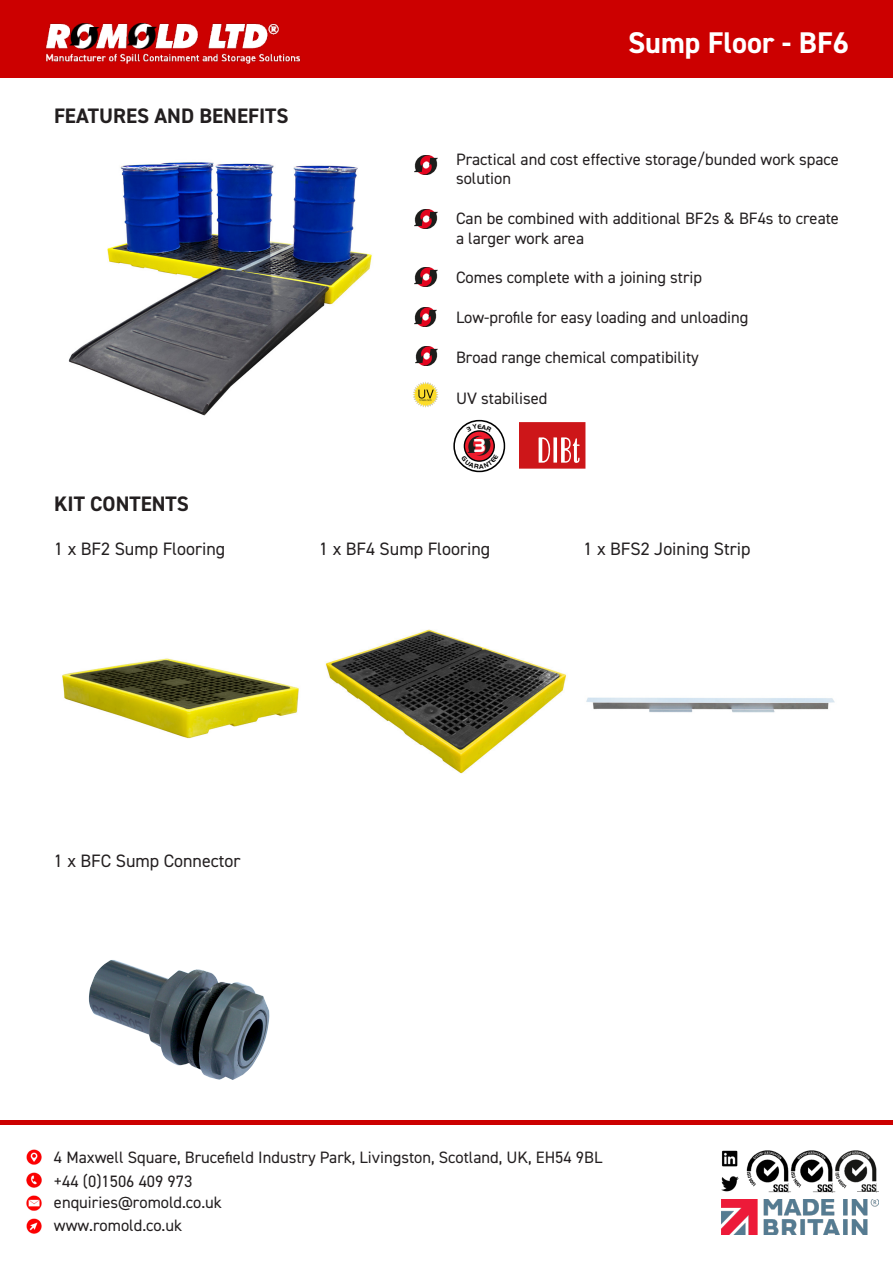
<style>
.page{position:relative;width:893px;height:1263px;background:#fff}
.page>*{position:absolute;margin:0;border:0;box-sizing:border-box;transform-origin:0 0}
.t1{font:700 30px "DIN2014";color:#fff}
.t2{font:700 21px "DIN2014";color:#231f20}
.t3{font:18px "DIN2014";color:#231f20}
.t4{font:16.5px/19.8px "DIN2014";color:#231f20}
.t5{font:700 6.75px "Handel Got D";color:#000}
</style>
<div class="page">
<div style="left:0;top:1120px;width:893px;height:5px;background:#c00"></div>
<img style="left:415px;top:155px;width:22px;height:19px">
<img style="left:415px;top:209px;width:22px;height:19px">
<img style="left:415px;top:268px;width:22px;height:19px">
<img style="left:413px;top:382px;width:26px;height:26px">
<img style="left:68px;top:162px;width:304px;height:254px">
<img style="left:415px;top:347px;width:22px;height:19px">
<svg style="left:520px;top:422px;width:65px;height:47px;background:#d43a3d"></svg>
<div style="left:0;top:0;width:893px;height:77px;background:#c00"></div>
<img style="left:46px;top:24px;width:255px;height:39px">
<img style="left:721px;top:1199px;width:158px;height:36px">
<img style="left:746px;top:1150px;width:133px;height:42px">
<img style="left:26px;top:1172px;width:16px;height:16px">
<img style="left:26px;top:1195px;width:16px;height:16px">
<img style="left:26px;top:1149px;width:16px;height:16px">
<img style="left:26px;top:1218px;width:16px;height:16px">
<img style="left:721px;top:1176px;width:17px;height:16px">
<img style="left:722px;top:1150px;width:16px;height:17px">
<img style="left:62px;top:658px;width:237px;height:81px">
<img style="left:586px;top:697px;width:249px;height:16px">
<img style="left:325px;top:629px;width:242px;height:145px">
<img style="left:414px;top:307px;width:22px;height:19px">
<img style="left:88px;top:960px;width:182px;height:120px">
<svg style="left:453px;top:419px;width:53px;height:54px"></svg>
<p class="t2" style="left:54px;top:102px;width:236px">FEATURES AND BENEFITS</p>
<p class="t2" style="left:54px;top:490px;width:136px">KIT CONTENTS</p>
<p class="t1" style="left:628px;top:23px;width:222px">Sump Floor - BF6</p>
<p class="t4" style="left:456px;top:149px;width:384px">Practical and cost effective storage/bunded work space solution</p>
<p class="t4" style="left:456px;top:208px;width:384px">Can be combined with additional BF2s &amp; BF4s to create a larger work area</p>
<p class="t4" style="left:456px;top:267px;width:248px">Comes complete with a joining strip</p>
<p class="t4" style="left:456px;top:307px;width:294px">Low-profile for easy loading and unloading</p>
<p class="t4" style="left:456px;top:347px;width:244px">Broad range chemical compatibility</p>
<p class="t4" style="left:456px;top:388px;width:93px">UV stabilised</p>
<p class="t5" style="left:477px;top:423px;width:6px">E</p>
<p class="t3" style="left:54px;top:537px;width:173px">1 x BF2 Sump Flooring</p>
<p class="t3" style="left:319px;top:537px;width:173px">1 x BF4 Sump Flooring</p>
<p class="t3" style="left:584px;top:537px;width:168px">1 x BFS2 Joining Strip</p>
<p class="t3" style="left:54px;top:850px;width:188px">1 x BFC Sump Connector</p>
<p class="t4" style="left:54px;top:1144px;width:550px;line-height:24.3px">4 Maxwell Square, Brucefield Industry Park, Livingston, Scotland, UK, EH54 9BL +44 (0)1506 409 973</p>
<p class="t4" style="left:54px;top:1192px;width:170px">enquiries@romold.co.uk</p>
<p class="t4" style="left:54px;top:1215px;width:130px">www.romold.co.uk</p>
</div>
